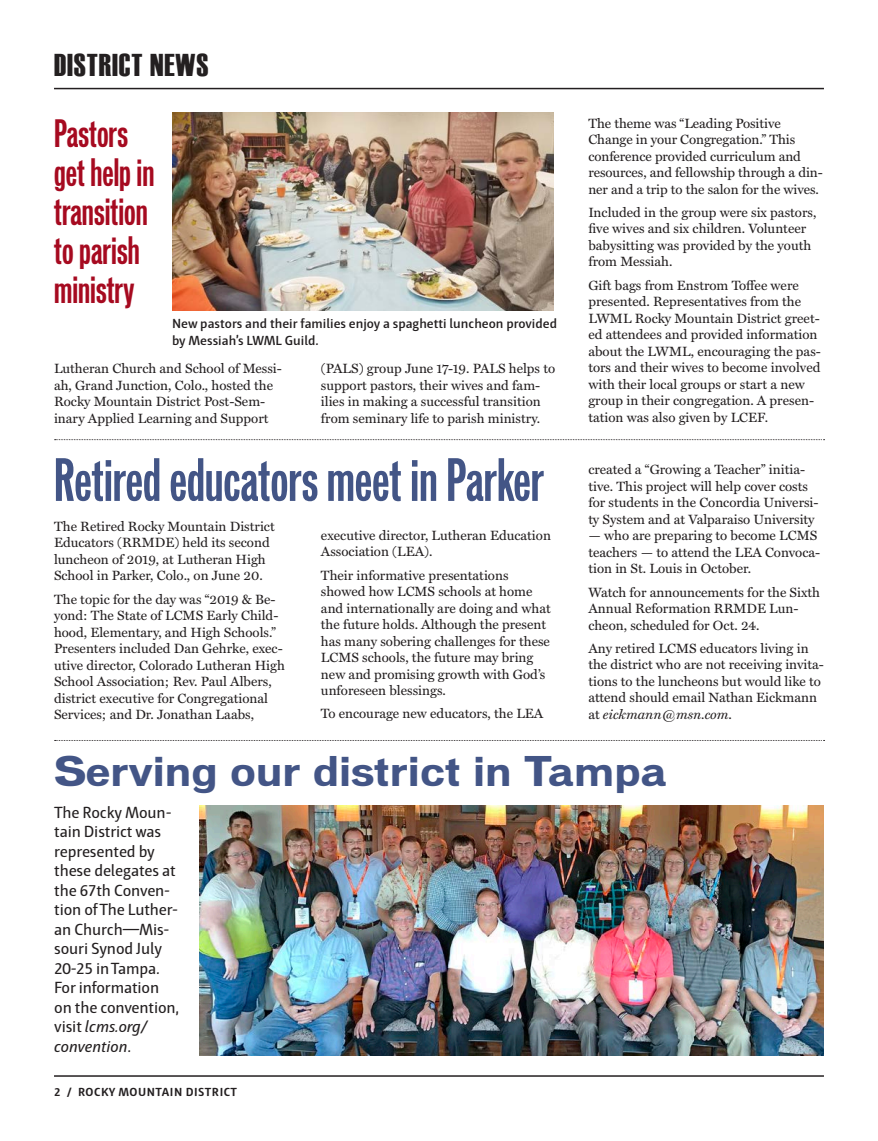
<style>
.page{position:relative;width:878px;height:1141px;background:#fff}
.page>*{position:absolute;margin:0;border:0;box-sizing:border-box;transform-origin:0 0}
.Submissions_Body_Tex{font:55.5px "Vonnes Bold Comp";color:#435586}
.Submissions_Body_Tex-2{font:700 39px "Vonnes";color:#435586}
.Body_Text{font:36px/39px "Vonnes Bold Comp";color:#a60a20}
.Interior_Header_Bar{font:31.5px "Haettenschweiler";letter-spacing:.03em;color:#231f20}
.Submissions_Body_Tex-3{font:16.5px/19.5px "Haptic";letter-spacing:-.01em;color:#231f20}
.Body_Text-2{font:13.5px/16.5px "Miller Text";color:#231f20}
.Photo_Text{font:600 13.5px/16.5px "Haptic";color:#231f20}
.Footer_Left{font:700 12px "Haptic";letter-spacing:.04em;color:#231f20}
.s1{font-style:italic}
</style>
<div class="page">
<hr style="left:54px;top:1075px;width:770px;height:2px;background:#231f20">
<hr style="left:54px;top:88px;width:770px;height:1px;background:#231f20">
<svg style="left:55px;top:740px;width:769px;height:1px"></svg>
<img style="left:199px;top:806px;width:625px;height:250px">
<img style="left:172px;top:112px;width:382px;height:199px">
<svg style="left:55px;top:439px;width:769px;height:1px"></svg>
<p class="Interior_Header_Bar" style="left:54px;top:47px;width:156px">DISTRICT NEWS</p>
<p class="Body_Text" style="left:54px;top:113px;width:102px">Pastors get help in transition to parish ministry</p>
<p class="Photo_Text" style="left:172px;top:315px;width:386px">New pastors and their families enjoy a spaghetti luncheon provided by Messiah’s LWML Guild.</p>
<p class="Body_Text-2" style="left:321px;top:361px;width:236px">(PALS) group June 17-19. PALS helps to support pastors, their wives and fam&shy;ilies in making a successful transition from seminary life to parish ministry.</p>
<p class="Body_Text-2" style="left:54px;top:361px;width:229px">Lutheran Church and School of Messi&shy;ah, Grand Junction, Colo., hosted the Rocky Mountain District Post-Sem&shy;inary Applied Learning and Support</p>
<p class="Submissions_Body_Tex" style="left:54px;top:445px;width:491px">Retired educators meet in Parker</p>
<p class="Body_Text-2" style="left:54px;top:518px;width:222px">The Retired Rocky Mountain District Educators (RRMDE) held its second luncheon of 2019, at Lutheran High School in Parker, Colo., on June 20.</p>
<p class="Body_Text-2" style="left:54px;top:591px;width:232px">The topic for the day was “2019 &amp; Be&shy;yond: The State of LCMS Early Child&shy;hood, Elementary, and High Schools.” Presenters included Dan Gehrke, exec&shy;utive director, Colorado Lutheran High School Association; Rev. Paul Albers, district executive for Congregational Services; and Dr. Jonathan Laabs,</p>
<p class="Body_Text-2" style="left:321px;top:527px;width:231px">executive director, Lutheran Education<br>Association (LEA).</p>
<p class="Body_Text-2" style="left:321px;top:567px;width:231px">Their informative presentations showed how LCMS schools at home and internationally are doing and what the future holds. Although the present has many sobering challenges for these LCMS schools, the future may bring new and promising growth with God’s unforeseen blessings.</p>
<p class="Body_Text-2" style="left:321px;top:706px;width:224px">To encourage new educators, the LEA</p>
<p class="Body_Text-2" style="left:588px;top:115px;width:236px">The theme was “Leading Positive Change in your Congregation.” This conference provided curriculum and resources, and fellowship through a din&shy;ner and a trip to the salon for the wives.</p>
<p class="Body_Text-2" style="left:588px;top:204px;width:229px">Included in the group were six pastors, five wives and six children. Volunteer babysitting was provided by the youth from Messiah.</p>
<p class="Body_Text-2" style="left:588px;top:277px;width:234px">Gift bags from Enstrom Toffee were presented. Representatives from the LWML Rocky Mountain District greet&shy;ed attendees and provided information about the LWML, encouraging the pas&shy;tors and their wives to become involved with their local groups or start a new group in their congregation. A presen&shy;tation was also given by LCEF.</p>
<p class="Body_Text-2" style="left:588px;top:462px;width:232px">created a “Growing a Teacher” initia&shy;tive. This project will help cover costs for students in the Concordia Universi&shy;ty System and at Valparaiso University</p>
<p class="Body_Text-2" style="left:588px;top:528px;width:233px">— who are preparing to become LCMS teachers — to attend the LEA Convoca&shy;tion in St. Louis in October.</p>
<p class="Body_Text-2" style="left:588px;top:584px;width:233px">Watch for announcements for the Sixth<br>Annual Reformation RRMDE Lun&shy;cheon, scheduled for Oct. 24.</p>
<p class="Body_Text-2" style="left:588px;top:640px;width:237px">Any retired LCMS educators living in the district who are not receiving invita&shy;tions to the luncheons but would like to attend should email Nathan Eickmann at <span class="s1">eickmann@msn.com</span>.</p>
<p class="Submissions_Body_Tex-2" style="left:54px;top:748px;width:614px">Serving our district in Tampa</p>
<p class="Submissions_Body_Tex-3" style="left:54px;top:802px;width:126px">The Rocky Moun&shy;tain District was represented by these delegates at the 67th Conven&shy;tion of The Luther&shy;an Church—Mis&shy;souri Synod July<br>20-25 in Tampa.<br>For information on the convention, visit <span class="s1">lcms.org/ convention</span>.</p>
<p class="Footer_Left" style="left:54px;top:1084px;width:184px">2 / ROCKY MOUNTAIN DISTRICT</p>
</div>
